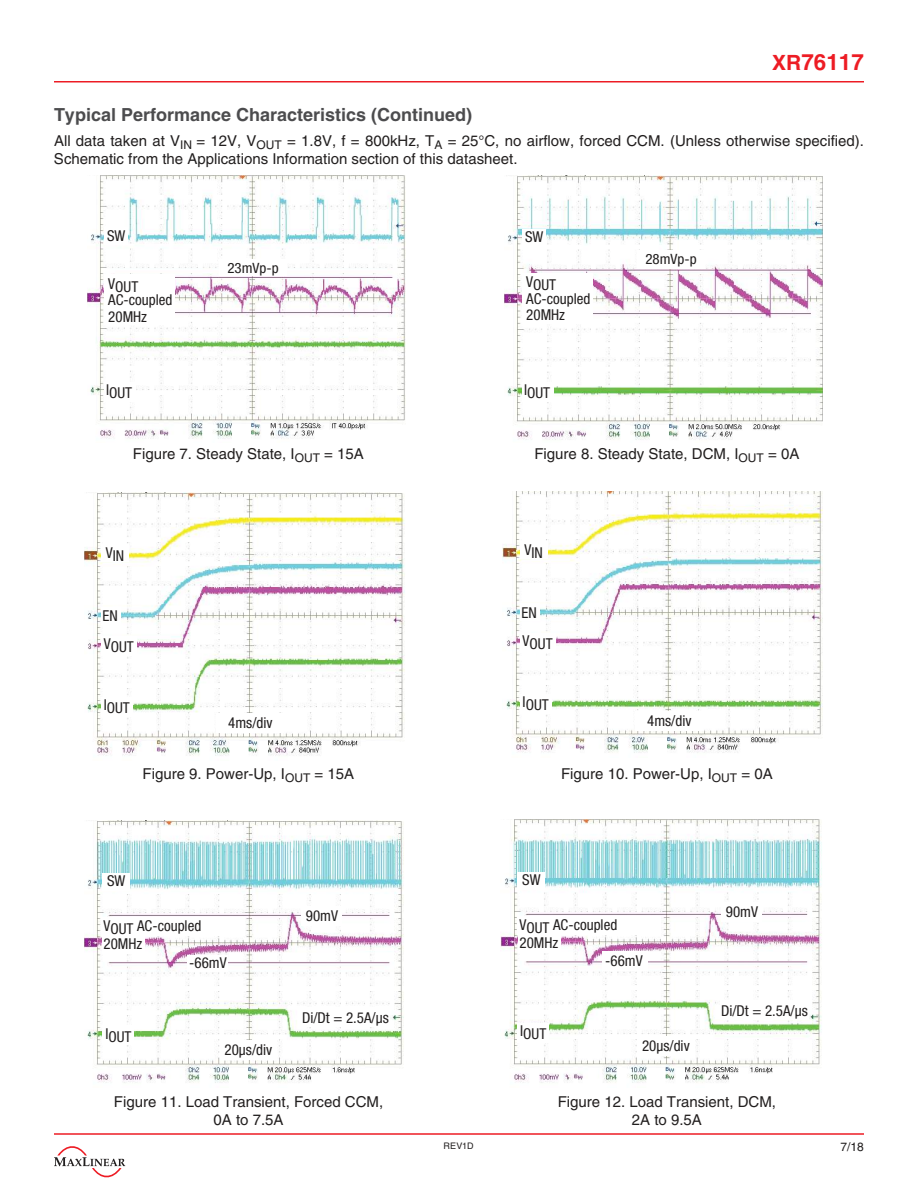
<style>
.page{position:relative;width:918px;height:1188px;background:#fff}
.page>*{position:absolute;margin:0;border:0;box-sizing:border-box;transform-origin:0 0}
.t1{font:700 22.5px "Helvetica LT Std";color:#ed1c24}
.t2{font:700 18px "Helvetica LT Std";color:#4c4c4e}
.t3{font:15px/18px "Helvetica LT Std";color:#221f1f;text-align:center}
.t4{font:condensed 15px/13.5px "Helvetica Neue LT Std";color:#221f1f}
.t5{font:condensed 14.25px "Helvetica Neue LT Std";color:#221f1f;scale:1.06 1}
.t6{font:12px "Helvetica LT Std";color:#221f1f}
.t7{font:9px "Helvetica LT Std";color:#221f1f}
.s1{font-size:21px}
</style>
<div class="page">
<hr style="left:54px;top:1133px;width:810px;height:2px;background:#ed1c24">
<hr style="left:54px;top:81px;width:810px;height:1px;background:#ed1c24">
<svg style="left:54px;top:1146px;width:71px;height:32px"></svg>
<img style="left:502px;top:491px;width:321px;height:262px">
<div style="left:520px;top:542px;width:27px;height:17px;background:#fff"></div>
<div style="left:520px;top:604px;width:19px;height:17px;background:#fff"></div>
<div style="left:520px;top:694px;width:31px;height:19px;background:#fff"></div>
<div style="left:520px;top:633px;width:35px;height:20px;background:#fff"></div>
<div style="left:636px;top:712px;width:67px;height:19px;background:#fff"></div>
<img style="left:85px;top:493px;width:320px;height:263px">
<div style="left:101px;top:545px;width:28px;height:17px;background:#fff"></div>
<div style="left:101px;top:607px;width:19px;height:17px;background:#fff"></div>
<div style="left:101px;top:697px;width:31px;height:19px;background:#fff"></div>
<div style="left:101px;top:636px;width:36px;height:20px;background:#fff"></div>
<div style="left:217px;top:713px;width:67px;height:19px;background:#fff"></div>
<img style="left:505px;top:176px;width:318px;height:264px">
<div style="left:522px;top:229px;width:23px;height:17px;background:#fff"></div>
<div style="left:522px;top:273px;width:71px;height:51px;background:#fff"></div>
<div style="left:522px;top:382px;width:31px;height:20px;background:#fff"></div>
<div style="left:637px;top:250px;width:68px;height:18px;background:#fff"></div>
<img style="left:87px;top:176px;width:318px;height:263px">
<div style="left:104px;top:227px;width:23px;height:18px;background:#fff"></div>
<div style="left:104px;top:274px;width:71px;height:51px;background:#fff"></div>
<div style="left:104px;top:382px;width:31px;height:20px;background:#fff"></div>
<div style="left:219px;top:259px;width:68px;height:17px;background:#fff"></div>
<img style="left:501px;top:819px;width:321px;height:264px">
<div style="left:518px;top:935px;width:43px;height:17px;background:#fff"></div>
<div style="left:518px;top:872px;width:27px;height:17px;background:#fff"></div>
<div style="left:518px;top:916px;width:143px;height:19px;background:#fff"></div>
<div style="left:518px;top:1023px;width:31px;height:20px;background:#fff"></div>
<div style="left:722px;top:902px;width:40px;height:19px;background:#fff"></div>
<div style="left:602px;top:952px;width:45px;height:19px;background:#fff"></div>
<div style="left:721px;top:1001px;width:88px;height:19px;background:#fff"></div>
<div style="left:639px;top:1037px;width:55px;height:19px;background:#fff"></div>
<img style="left:84px;top:821px;width:320px;height:262px">
<div style="left:102px;top:936px;width:43px;height:17px;background:#fff"></div>
<div style="left:103px;top:873px;width:27px;height:17px;background:#fff"></div>
<div style="left:102px;top:917px;width:143px;height:19px;background:#fff"></div>
<div style="left:103px;top:1026px;width:31px;height:19px;background:#fff"></div>
<div style="left:302px;top:907px;width:40px;height:19px;background:#fff"></div>
<div style="left:188px;top:955px;width:40px;height:16px;background:#fff"></div>
<div style="left:302px;top:1008px;width:88px;height:19px;background:#fff"></div>
<div style="left:221px;top:1041px;width:56px;height:19px;background:#fff"></div>
<h1 class="t1" style="left:772px;top:49px;width:93px"><span class="s1">XR</span>76117</h1>
<p class="t2" style="left:54px;top:108px;width:420px">Typical Performance Characteristics (Continued)</p>
<p class="t3" style="left:54px;top:133px;width:812px;text-align:left">All data taken at V<sub>IN</sub> = 12V, V<sub>OUT</sub> = 1.8V, f = 800kHz, T<sub>A</sub> = 25°C, no airflow, forced CCM. (Unless otherwise specified).<br>Schematic from the Applications Information section of this datasheet.</p>
<p class="t4" style="left:107px;top:230px;width:20px">SW</p>
<p class="t4" style="left:108px;top:281px;width:66px">VOUT<br>AC-coupled</p>
<p class="t4" style="left:108px;top:311px;width:40px">20MHz</p>
<p class="t4" style="left:106px;top:387px;width:28px">IOUT</p>
<p class="t5" style="left:227px;top:262px;width:50px">23mVp-p</p>
<p class="t4" style="left:525px;top:231px;width:20px">SW</p>
<p class="t4" style="left:526px;top:279px;width:66px">VOUT<br>AC-coupled</p>
<p class="t4" style="left:526px;top:309px;width:40px">20MHz</p>
<p class="t4" style="left:524px;top:387px;width:28px">IOUT</p>
<p class="t5" style="left:645px;top:253px;width:50px">28mVp-p</p>
<p class="t3" style="left:133px;top:446px;width:232px">Figure 7. Steady State, I<sub>OUT</sub> = 15A</p>
<p class="t3" style="left:534px;top:446px;width:267px">Figure 8. Steady State, DCM, I<sub>OUT</sub> = 0A</p>
<p class="t4" style="left:106px;top:549px;width:20px">VIN</p>
<p class="t4" style="left:103px;top:609px;width:17px">EN</p>
<p class="t4" style="left:525px;top:546px;width:20px">VIN</p>
<p class="t4" style="left:521px;top:606px;width:17px">EN</p>
<p class="t4" style="left:104px;top:640px;width:31px">VOUT</p>
<p class="t4" style="left:523px;top:637px;width:31px">VOUT</p>
<p class="t4" style="left:104px;top:701px;width:28px">IOUT</p>
<p class="t4" style="left:228px;top:716px;width:46px">4ms/div</p>
<p class="t4" style="left:523px;top:698px;width:28px">IOUT</p>
<p class="t4" style="left:647px;top:714px;width:46px">4ms/div</p>
<p class="t3" style="left:143px;top:766px;width:213px">Figure 9. Power-Up, I<sub>OUT</sub> = 15A</p>
<p class="t3" style="left:561px;top:766px;width:213px">Figure 10. Power-Up, I<sub>OUT</sub> = 0A</p>
<p class="t4" style="left:107px;top:875px;width:20px">SW</p>
<p class="t4" style="left:104px;top:918px;width:99px;line-height:18px">VOUT AC-coupled<br>20MHz</p>
<p class="t4" style="left:189px;top:957px;width:39px">-66mV</p>
<p class="t4" style="left:306px;top:910px;width:34px">90mV</p>
<p class="t4" style="left:522px;top:874px;width:20px">SW</p>
<p class="t4" style="left:520px;top:917px;width:99px;line-height:18px">VOUT AC-coupled<br>20MHz</p>
<p class="t4" style="left:605px;top:955px;width:39px">-66mV</p>
<p class="t4" style="left:726px;top:906px;width:34px">90mV</p>
<p class="t4" style="left:721px;top:1005px;width:88px">Di/Dt = 2.5A/μs</p>
<p class="t4" style="left:302px;top:1012px;width:88px">Di/Dt = 2.5A/μs</p>
<p class="t4" style="left:520px;top:1028px;width:28px">IOUT</p>
<p class="t4" style="left:105px;top:1031px;width:28px">IOUT</p>
<p class="t4" style="left:642px;top:1040px;width:49px">20μs/div</p>
<p class="t4" style="left:225px;top:1044px;width:49px">20μs/div</p>
<p class="t3" style="left:114px;top:1094px;width:271px">Figure 11. Load Transient, Forced CCM,<br>0A to 7.5A</p>
<p class="t3" style="left:558px;top:1094px;width:220px">Figure 12. Load Transient, DCM,<br>2A to 9.5A</p>
<p class="t7" style="left:444px;top:1140px;width:31px">REV1D</p>
<p class="t6" style="left:841px;top:1142px;width:25px">7/18</p>
</div>
